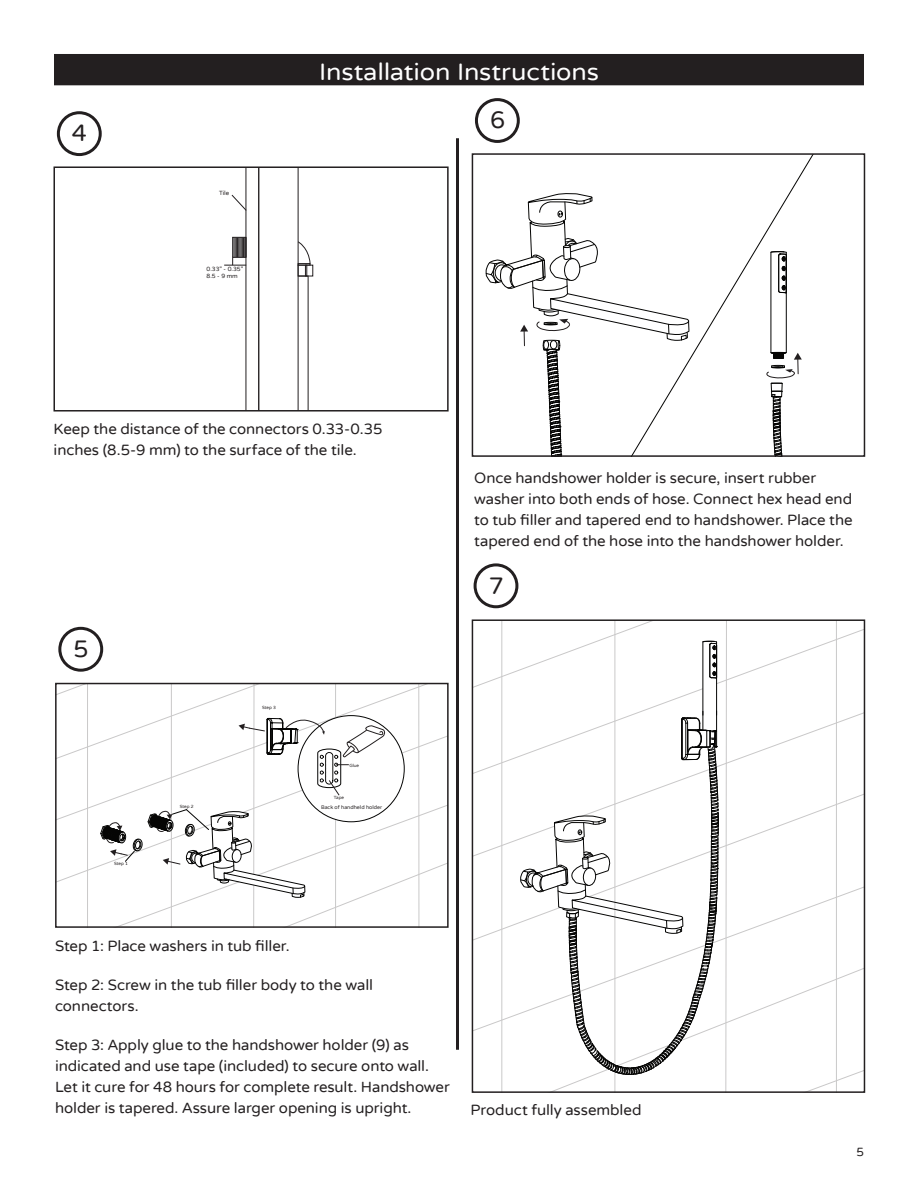
<style>
.page{position:relative;width:918px;height:1188px;background:#fff}
.page>*{position:absolute;margin:0;border:0;box-sizing:border-box;transform-origin:0 0}
.Header_BAR{font:24px "Varela Round";letter-spacing:-.005em;color:#fff;scale:1.05 1}
.Sub_Italic_Gray{font:24px "Varela Round";color:#231f20}
.Sub_Italic_Gray-2{font:15px/21px "Varela Round";letter-spacing:-.005em;color:#231f20}
.Page_Number{font:12px "Varela Round";color:#231f20}
.t1{font:6px/7.4px "Varela Round";color:#231f20}
.t2{font:5.25px "Varela Round";color:#231f20}
.t3{font:4.5px "Varela Round";color:#231f20}
</style>
<div class="page">
<div style="left:54px;top:54px;width:810px;height:31px;background:#231f20"></div>
<hr style="left:456px;top:138px;width:3px;height:912px;background:#231f20">
<svg style="left:224px;top:169px;width:86px;height:240px"></svg>
<div style="left:53px;top:166px;width:396px;height:246px;border:2px solid #231f20"></div>
<div style="left:57px;top:111px;width:45px;height:45px;border:3px solid #231f20;border-radius:50%"></div>
<svg style="left:58px;top:686px;width:388px;height:239px"></svg>
<div style="left:55px;top:683px;width:394px;height:245px;border:2px solid #231f20"></div>
<div style="left:58px;top:627px;width:45px;height:45px;border:3px solid #231f20;border-radius:50%"></div>
<svg style="left:485px;top:156px;width:328px;height:298px"></svg>
<div style="left:472px;top:153px;width:393px;height:304px;border:2px solid #231f20"></div>
<div style="left:475px;top:98px;width:45px;height:45px;border:3px solid #231f20;border-radius:50%"></div>
<svg style="left:475px;top:622px;width:387px;height:468px"></svg>
<div style="left:472px;top:619px;width:393px;height:474px;border:2px solid #231f20"></div>
<div style="left:474px;top:563px;width:44px;height:45px;border:3px solid #231f20;border-radius:50%"></div>
<p class="Sub_Italic_Gray" style="left:72px;top:119px;width:17px">4</p>
<p class="t1" style="left:219px;top:189px;width:12px">Tile</p>
<p class="t1" style="left:207px;top:265px;width:38px">0.33” - 0.35”<br>8.5 - 9 mm</p>
<p class="Header_BAR" style="left:319px;top:58px;width:268px">Installation Instructions</p>
<p class="Sub_Italic_Gray" style="left:490px;top:106px;width:17px">6</p>
<p class="Sub_Italic_Gray-2" style="left:54px;top:419px;width:330px">Keep the distance of the connectors 0.33-0.35 inches (8.5-9 mm) to the surface of the tile.</p>
<p class="Sub_Italic_Gray" style="left:73px;top:635px;width:17px">5</p>
<p class="t3" style="left:114px;top:861px;width:15px">Step 1</p>
<p class="t3" style="left:180px;top:804px;width:15px">Step 2</p>
<p class="t3" style="left:262px;top:705px;width:15px">Step 3</p>
<p class="t3" style="left:349px;top:762px;width:11px">Glue</p>
<p class="t2" style="left:321px;top:805px;width:63px">Back of handheld holder</p>
<p class="t3" style="left:334px;top:794px;width:12px">Tape</p>
<p class="Sub_Italic_Gray-2" style="left:474px;top:468px;width:380px">Once handshower holder is secure, insert rubber washer into both ends of hose. Connect hex head end to tub filler and tapered end to handshower. Place the tapered end of the hose into the handshower holder.</p>
<p class="Sub_Italic_Gray" style="left:489px;top:572px;width:17px">7</p>
<p class="Sub_Italic_Gray-2" style="left:55px;top:936px;width:236px">Step 1: Place washers in tub filler.</p>
<p class="Sub_Italic_Gray-2" style="left:55px;top:975px;width:320px">Step 2: Screw in the tub filler body to the wall connectors.</p>
<p class="Sub_Italic_Gray-2" style="left:55px;top:1035px;width:396px">Step 3: Apply glue to the handshower holder (9) as indicated and use tape (included) to secure onto wall.<br>Let it cure for 48 hours for complete result. Handshower holder is tapered. Assure larger opening is upright.</p>
<p class="Sub_Italic_Gray-2" style="left:471px;top:1100px;width:172px">Product fully assembled</p>
<p class="Page_Number" style="left:856px;top:1144px;width:9px">5</p>
</div>
